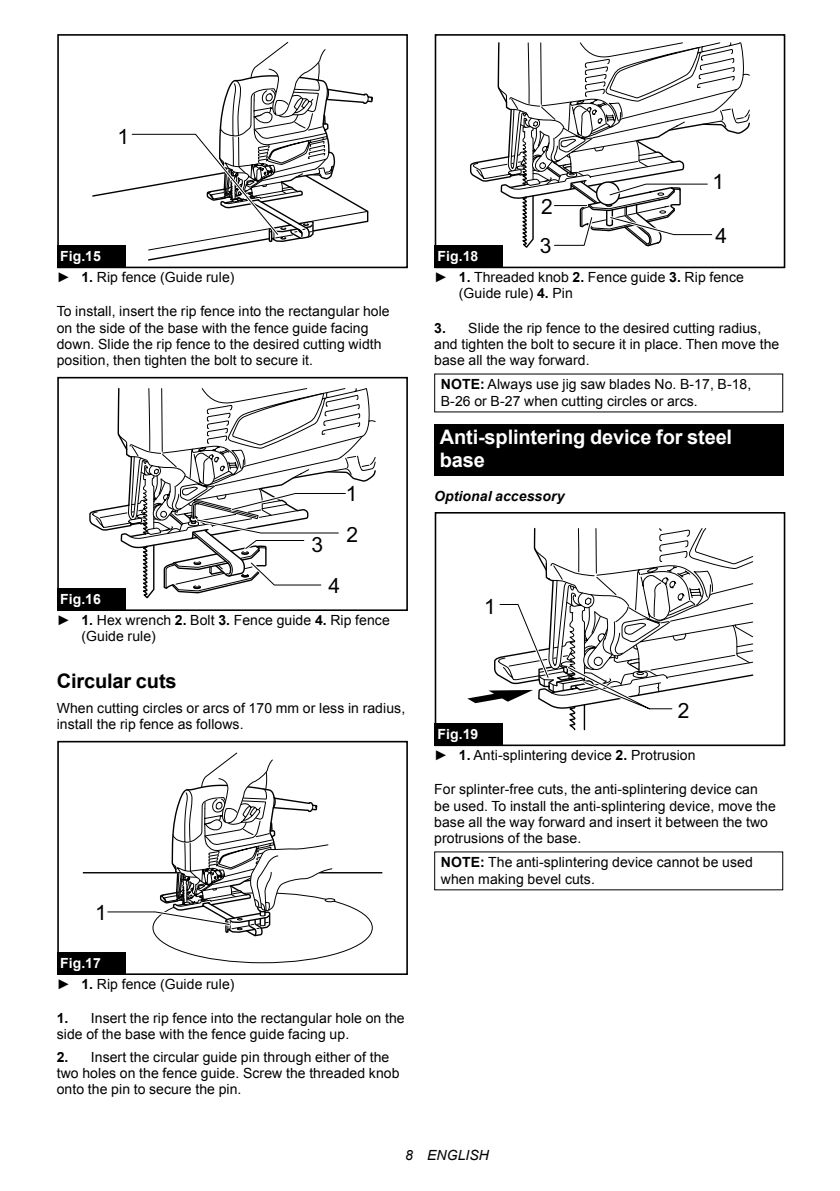
<style>
.page{position:relative;width:840px;height:1191px;background:#fff}
.page>*{position:absolute;margin:0;border:0;box-sizing:border-box;transform-origin:0 0}
.t1{font:21px/40px "Arial";color:#000}
.t2{font:700 20px/23.4px "Arial";letter-spacing:-.01em;color:#fff}
.t3{font:700 20px "Arial";letter-spacing:-.01em;color:#000}
.t4{font:14px/16.4px "Arial";letter-spacing:.005em;color:#000}
.t5{font:italic 700 14px "Arial";letter-spacing:.005em;color:#000}
.t6{font:italic 14px "Arial";letter-spacing:.005em;color:#000}
.s1{font-weight:700;color:#fff}
.s2{font-weight:700}
</style>
<div class="page">
<svg style="left:92px;top:42px;width:280px;height:219px"></svg>
<div style="left:57px;top:34px;width:350px;height:234px;border:2px solid #000"></div>
<div style="left:57px;top:245px;width:68px;height:23px;background:#000"></div>
<svg style="left:89px;top:388px;width:287px;height:206px"></svg>
<div style="left:57px;top:377px;width:350px;height:234px;border:2px solid #000"></div>
<div style="left:57px;top:588px;width:68px;height:23px;background:#000"></div>
<hr style="left:319px;top:872px;width:63px;height:1px;background:#000">
<hr style="left:83px;top:872px;width:95px;height:1px;background:#000">
<svg style="left:105px;top:752px;width:268px;height:211px"></svg>
<div style="left:57px;top:741px;width:350px;height:234px;border:2px solid #000"></div>
<div style="left:57px;top:952px;width:68px;height:23px;background:#000"></div>
<svg style="left:470px;top:42px;width:279px;height:206px"></svg>
<div style="left:434px;top:34px;width:350px;height:234px;border:2px solid #000"></div>
<div style="left:434px;top:245px;width:68px;height:23px;background:#000"></div>
<div style="left:434px;top:424px;width:348px;height:52px;background:#000"></div>
<svg style="left:467px;top:527px;width:286px;height:211px"></svg>
<div style="left:434px;top:512px;width:350px;height:234px;border:2px solid #000"></div>
<div style="left:434px;top:723px;width:68px;height:23px;background:#000"></div>
<h1 class="t1" style="left:117px;top:119px;width:13px">1</h1>
<p class="t4" style="left:57px;top:247px;width:179px;line-height:20.2px"><span class="s1">Fig.15<br></span>► <span class="s2">1.</span> Rip fence (Guide rule)</p>
<p class="t4" style="left:57px;top:304px;width:334px">To install, insert the rip fence into the rectangular hole on the side of the base with the fence guide facing down. Slide the rip fence to the desired cutting width position, then tighten the bolt to secure it.</p>
<h1 class="t1" style="left:311px;top:525px;width:13px">3</h1>
<h1 class="t1" style="left:346px;top:474px;width:14px">1<br>2</h1>
<h1 class="t1" style="left:328px;top:565px;width:13px">4</h1>
<p class="t4" style="left:57px;top:589px;width:334px;line-height:20.2px"><span class="s1">Fig.16<br></span>► <span class="s2">1.</span> Hex wrench <span class="s2">2.</span> Bolt <span class="s2">3.</span> Fence guide <span class="s2">4.</span> Rip fence</p>
<p class="t4" style="left:81px;top:629px;width:76px">(Guide rule)</p>
<h2 class="t3" style="left:57px;top:673px;width:121px">Circular cuts</h2>
<p class="t4" style="left:57px;top:701px;width:350px">When cutting circles or arcs of 170 mm or less in radius, install the rip fence as follows.</p>
<h1 class="t1" style="left:95px;top:894px;width:13px">1</h1>
<p class="t4" style="left:57px;top:953px;width:179px;line-height:20.2px"><span class="s1">Fig.17<br></span>► <span class="s2">1.</span> Rip fence (Guide rule)</p>
<p class="t4" style="left:57px;top:1011px;width:349px"><span class="s2">1.</span> Insert the rip fence into the rectangular hole on the side of the base with the fence guide facing up.</p>
<p class="t4" style="left:57px;top:1049px;width:344px"><span class="s2">2.</span> Insert the circular guide pin through either of the two holes on the fence guide. Screw the threaded knob onto the pin to secure the pin.</p>
<h1 class="t1" style="left:712px;top:161px;width:13px">1</h1>
<h1 class="t1" style="left:539px;top:187px;width:14px;line-height:39.2px">2<br>3</h1>
<h1 class="t1" style="left:715px;top:216px;width:13px">4</h1>
<p class="t4" style="left:434px;top:247px;width:311px;line-height:20.2px"><span class="s1">Fig.18<br></span>► <span class="s2">1.</span> Threaded knob <span class="s2">2.</span> Fence guide <span class="s2">3.</span> Rip fence</p>
<p class="t4" style="left:458px;top:286px;width:115px">(Guide rule) <span class="s2">4.</span> Pin</p>
<p class="t4" style="left:434px;top:321px;width:346px"><span class="s2">3.</span> Slide the rip fence to the desired cutting radius, and tighten the bolt to secure it in place. Then move the base all the way forward.</p>
<p class="t4" style="left:440px;top:376px;width:312px"><span class="s2">NOTE:</span> Always use jig saw blades No. B-17, B-18,<br>B-26 or B-27 when cutting circles or arcs.</p>
<h2 class="t2" style="left:439px;top:427px;width:294px">Anti-splintering device for steel base</h2>
<p class="t5" style="left:434px;top:490px;width:132px">Optional accessory</p>
<h1 class="t1" style="left:484px;top:586px;width:13px">1</h1>
<h1 class="t1" style="left:677px;top:690px;width:13px">2</h1>
<p class="t4" style="left:434px;top:724px;width:263px;line-height:20.2px"><span class="s1">Fig.19<br></span>► <span class="s2">1.</span> Anti-splintering device <span class="s2">2.</span> Protrusion</p>
<p class="t4" style="left:434px;top:782px;width:343px">For splinter-free cuts, the anti-splintering device can be used. To install the anti-splintering device, move the base all the way forward and insert it between the two protrusions of the base.</p>
<p class="t4" style="left:440px;top:855px;width:313px"><span class="s2">NOTE:</span> The anti-splintering device cannot be used when making bevel cuts.</p>
<p class="t6" style="left:405px;top:1147px;width:85px">8 ENGLISH</p>
</div>
